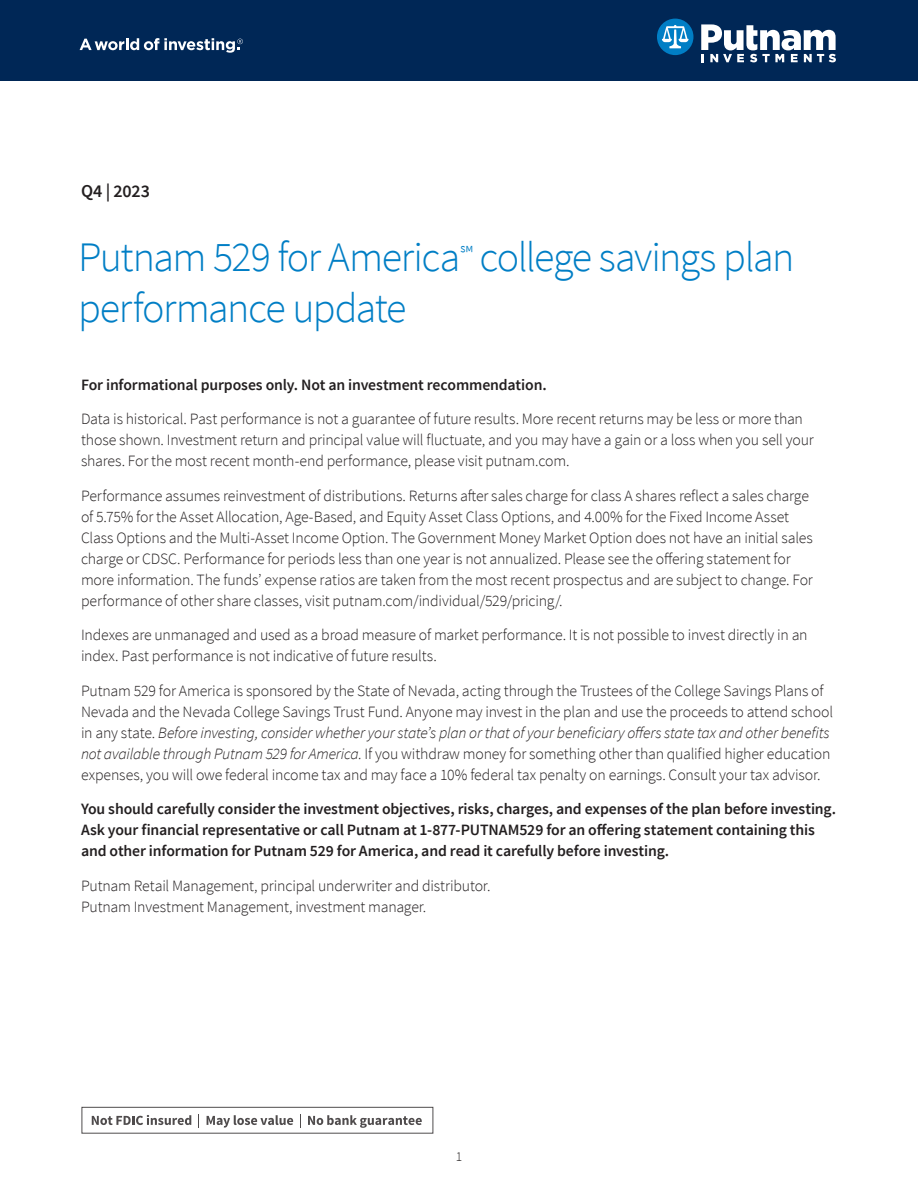
<style>
.page{position:relative;width:918px;height:1188px;background:#fff}
.page>*{position:absolute;margin:0;border:0;box-sizing:border-box;transform-origin:0 0}
.Topic_Headline{font:300 42px/51px "Source Sans Pro";letter-spacing:-.035em;color:#007ec5}
.Quarter{font:600 18px "Source Sans Pro";letter-spacing:-.005em;color:#231f20}
.Body{font:300 15.75px/21px "Source Sans Pro";letter-spacing:-.01em;color:#231f20}
.Body-2{font:600 15.75px/21px "Source Sans Pro";letter-spacing:-.01em;color:#231f20}
.t1{font:300 13.5px "Source Sans Pro";color:#231f20}
.s1{font-style:italic}
</style>
<div class="page">
<div style="left:0;top:0;width:918px;height:81px;background:#002756"></div>
<svg style="left:92px;top:1115px;width:99px;height:10px"></svg>
<svg style="left:198px;top:1115px;width:1px;height:13px"></svg>
<svg style="left:207px;top:1115px;width:86px;height:13px"></svg>
<svg style="left:300px;top:1115px;width:1px;height:13px"></svg>
<svg style="left:308px;top:1115px;width:114px;height:13px"></svg>
<svg style="left:657px;top:19px;width:36px;height:36px"></svg>
<svg style="left:701px;top:24px;width:135px;height:38px"></svg>
<svg style="left:80px;top:38px;width:163px;height:15px"></svg>
<p class="Quarter" style="left:81px;top:180px;width:71px">Q4 | 2023</p>
<p class="Topic_Headline" style="left:78px;top:232px;width:718px">Putnam 529 for America<sup>℠</sup> college savings plan performance update</p>
<p class="Body-2" style="left:81px;top:375px;width:467px">For informational purposes only. Not an investment recommendation.</p>
<p class="Body" style="left:81px;top:409px;width:734px">Data is historical. Past performance is not a guarantee of future results. More recent returns may be less or more than those shown. Investment return and principal value will fluctuate, and you may have a gain or a loss when you sell your shares. For the most recent month-end performance, please visit putnam.com.</p>
<p class="Body" style="left:81px;top:485px;width:733px">Performance assumes reinvestment of distributions. Returns after sales charge for class A shares reflect a sales charge of 5.75% for the Asset Allocation, Age-Based, and Equity Asset Class Options, and 4.00% for the Fixed Income Asset Class Options and the Multi-Asset Income Option. The Government Money Market Option does not have an initial sales charge or CDSC. Performance for periods less than one year is not annualized. Please see the offering statement for more information. The funds’ expense ratios are taken from the most recent prospectus and are subject to change. For performance of other share classes, visit putnam.com/individual/529/pricing/.</p>
<p class="Body" style="left:81px;top:625px;width:728px">Indexes are unmanaged and used as a broad measure of market performance. It is not possible to invest directly in an index. Past performance is not indicative of future results.</p>
<p class="Body" style="left:81px;top:680px;width:754px">Putnam 529 for America is sponsored by the State of Nevada, acting through the Trustees of the College Savings Plans of Nevada and the Nevada College Savings Trust Fund. Anyone may invest in the plan and use the proceeds to attend school in any state. <span class="s1">Before investing, consider whether your state’s plan or that of your beneficiary offers state tax and other benefits not available through Putnam 529 for America.</span> If you withdraw money for something other than qualified higher education expenses, you will owe federal income tax and may face a 10% federal tax penalty on earnings. Consult your tax advisor.</p>
<p class="Body-2" style="left:81px;top:799px;width:757px">You should carefully consider the investment objectives, risks, charges, and expenses of the plan before investing.<br>Ask your financial representative or call Putnam at 1-877-PUTNAM529 for an offering statement containing this and other information for Putnam 529 for America, and read it carefully before investing.</p>
<p class="Body" style="left:81px;top:875px;width:411px">Putnam Retail Management, principal underwriter and distributor.<br>Putnam Investment Management, investment manager.</p>
<p class="t1" style="left:456px;top:1148px;width:8px">1</p>
</div>
